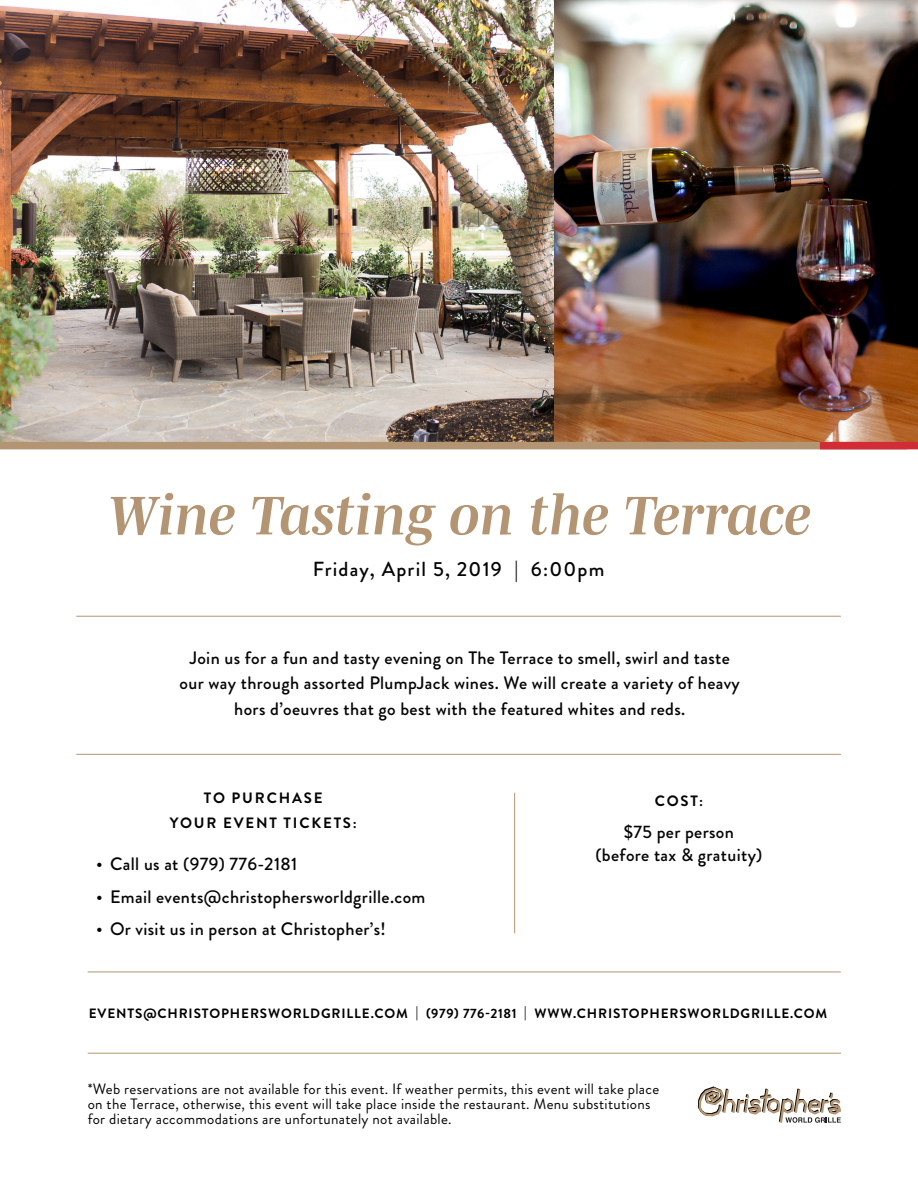
<style>
.page{position:relative;width:918px;height:1188px;background:#fff}
.page>*{position:absolute;margin:0;border:0;box-sizing:border-box;transform-origin:0 0}
.t1{font:italic 700 55.5px "Mencken Std";color:#b39573}
.t2{font:500 20.4px "Brandon Grotesque";letter-spacing:.06em;color:#040503}
.t3{font:500 18px/25.5px "Brandon Grotesque";letter-spacing:.02em;color:#040503;text-align:center}
.t4{font:15px/15px "Brandon Grotesque";letter-spacing:.02em;color:#040503}
.t5{font:700 15px "Brandon Grotesque";letter-spacing:.12em;color:#040503}
.t6{font:700 13.5px "Brandon Grotesque";letter-spacing:.065em;color:#000}
</style>
<div class="page">
<img style="left:554px;top:0;width:364px;height:442px">
<hr style="left:514px;top:793px;width:1px;height:140px;background:#b39573">
<hr style="left:76px;top:754px;width:765px;height:1px;background:#b39573">
<hr style="left:76px;top:616px;width:765px;height:1px;background:#b39573">
<hr style="left:88px;top:972px;width:753px;height:1px;background:#b39573">
<hr style="left:88px;top:1053px;width:753px;height:1px;background:#b39573">
<img style="left:0;top:0;width:554px;height:442px">
<div style="left:0;top:442px;width:907px;height:7px;background:#b39573"></div>
<div style="left:820px;top:442px;width:98px;height:7px;background:#d22d36"></div>
<svg style="left:697px;top:1086px;width:144px;height:37px"></svg>
<p class="t1" style="left:108px;top:484px;width:705px">Wine Tasting on the Terrace</p>
<p class="t2" style="left:313px;top:555px;width:293px">Friday, April 5, 2019 | 6:00pm</p>
<p class="t3" style="left:180px;top:645px;width:562px">Join us for a fun and tasty evening on The Terrace to smell, swirl and taste our way through assorted PlumpJack wines. We will create a variety of heavy hors d’oeuvres that go best with the featured whites and reds.</p>
<p class="t5" style="left:204px;top:788px;width:120px">TO PURCHASE</p>
<p class="t5" style="left:170px;top:812px;width:189px">YOUR EVENT TICKETS:</p>
<p class="t3" style="left:96px;top:851px;width:203px">• Call us at (979) 776-2181</p>
<p class="t3" style="left:96px;top:884px;width:331px">• Email events@christophersworldgrille.com</p>
<p class="t3" style="left:96px;top:917px;width:291px">• Or visit us in person at Christopher’s!</p>
<p class="t5" style="left:655px;top:790px;width:50px">COST:</p>
<p class="t3" style="left:624px;top:820px;width:112px">$75 per person</p>
<p class="t3" style="left:595px;top:842px;width:168px">(before tax &amp; gratuity)</p>
<p class="t6" style="left:89px;top:1004px;width:740px">EVENTS@CHRISTOPHERSWORLDGRILLE.COM | (979) 776-2181 | WWW.CHRISTOPHERSWORLDGRILLE.COM</p>
<p class="t4" style="left:88px;top:1082px;width:573px">*Web reservations are not available for this event. If weather permits, this event will take place on the Terrace, otherwise, this event will take place inside the restaurant. Menu substitutions for dietary accommodations are unfortunately not available.</p>
</div>
